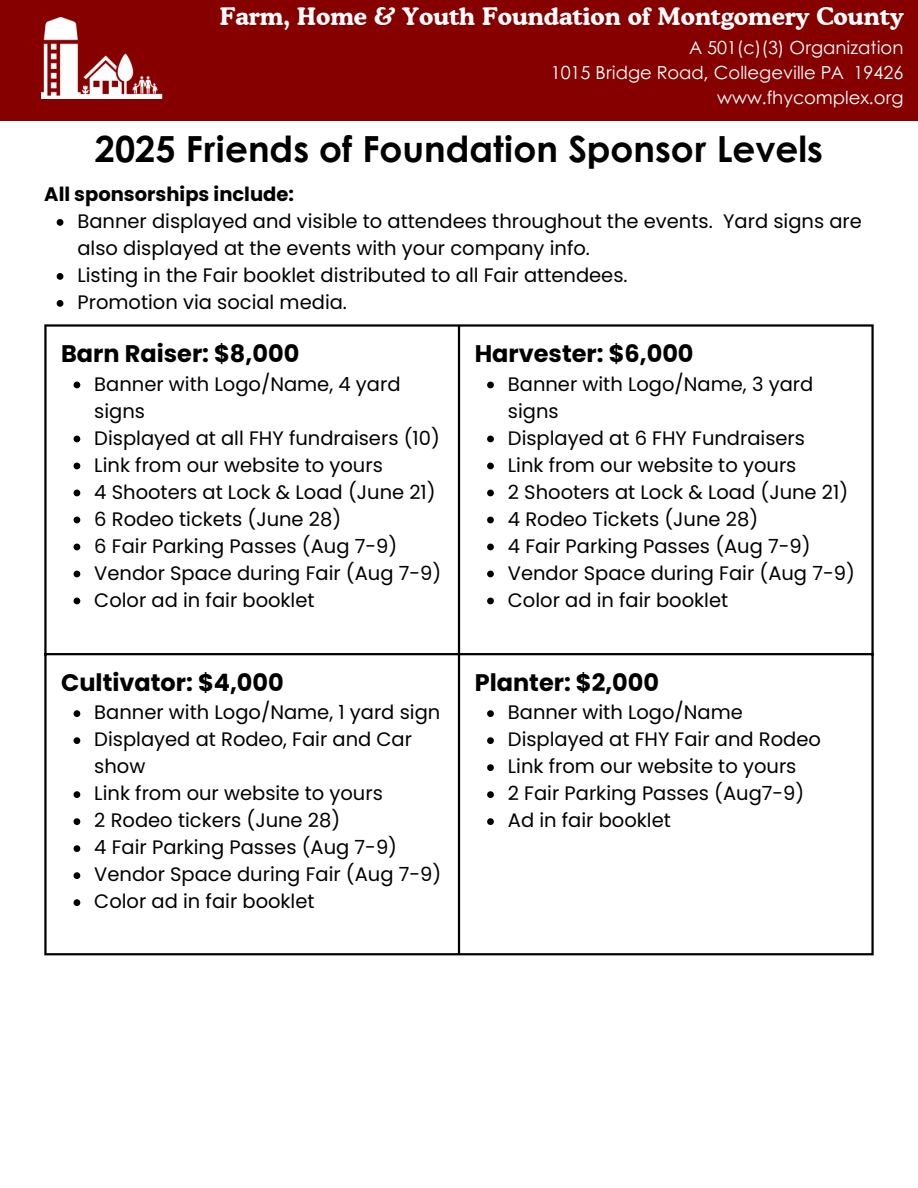
<style>
.page{position:relative;width:918px;height:1188px;background:#fff}
.page>*{position:absolute;margin:0;border:0;box-sizing:border-box;transform-origin:0 0}
.t1{font:700 36px "Century Gothic";color:#000}
.t2{font:700 24px "Poppins";color:#000}
.t3{font:700 24px "Cooper BT";color:#fff}
.t4{font:19.5px/27px "Poppins";color:#000}
.t5{font:700 19.5px "Poppins";color:#000}
.t6{font:18px "Century Gothic";color:#fff}
</style>
<div class="page">
<div style="left:0;top:0;width:918px;height:120px;background:#860000"></div>
<img style="left:42px;top:18px;width:121px;height:81px">
<svg style="left:74px;top:382px;width:6px;height:6px"></svg>
<svg style="left:74px;top:436px;width:6px;height:6px"></svg>
<svg style="left:74px;top:463px;width:6px;height:6px"></svg>
<svg style="left:74px;top:490px;width:6px;height:6px"></svg>
<svg style="left:74px;top:517px;width:6px;height:6px"></svg>
<svg style="left:74px;top:544px;width:6px;height:6px"></svg>
<svg style="left:74px;top:571px;width:6px;height:6px"></svg>
<svg style="left:74px;top:598px;width:6px;height:6px"></svg>
<svg style="left:487px;top:382px;width:7px;height:6px"></svg>
<svg style="left:487px;top:436px;width:7px;height:6px"></svg>
<svg style="left:487px;top:463px;width:7px;height:6px"></svg>
<svg style="left:487px;top:490px;width:7px;height:6px"></svg>
<svg style="left:487px;top:517px;width:7px;height:6px"></svg>
<svg style="left:487px;top:544px;width:7px;height:6px"></svg>
<svg style="left:487px;top:571px;width:7px;height:6px"></svg>
<svg style="left:487px;top:598px;width:7px;height:6px"></svg>
<svg style="left:74px;top:710px;width:6px;height:7px"></svg>
<svg style="left:74px;top:737px;width:6px;height:7px"></svg>
<svg style="left:74px;top:791px;width:6px;height:7px"></svg>
<svg style="left:74px;top:818px;width:6px;height:7px"></svg>
<svg style="left:74px;top:845px;width:6px;height:7px"></svg>
<svg style="left:74px;top:872px;width:6px;height:7px"></svg>
<svg style="left:74px;top:899px;width:6px;height:7px"></svg>
<svg style="left:487px;top:710px;width:7px;height:7px"></svg>
<svg style="left:487px;top:737px;width:7px;height:7px"></svg>
<svg style="left:487px;top:764px;width:7px;height:7px"></svg>
<svg style="left:487px;top:791px;width:7px;height:7px"></svg>
<svg style="left:487px;top:818px;width:7px;height:7px"></svg>
<hr style="left:44px;top:327px;width:3px;height:626px;background:#000">
<hr style="left:458px;top:327px;width:2px;height:626px;background:#000">
<hr style="left:871px;top:327px;width:3px;height:626px;background:#000">
<hr style="left:44px;top:324px;width:830px;height:3px;background:#000">
<hr style="left:44px;top:653px;width:830px;height:2px;background:#000">
<hr style="left:44px;top:953px;width:830px;height:2px;background:#000">
<svg style="left:57px;top:219px;width:6px;height:7px"></svg>
<svg style="left:57px;top:273px;width:6px;height:7px"></svg>
<svg style="left:57px;top:300px;width:6px;height:7px"></svg>
<p class="t3" style="left:220px;top:2px;width:685px">Farm, Home &amp; Youth Foundation of Montgomery County</p>
<p class="t6" style="left:690px;top:34px;width:215px">A 501(c)(3) Organization</p>
<p class="t6" style="left:551px;top:59px;width:354px">1015 Bridge Road, Collegeville PA 19426</p>
<p class="t6" style="left:717px;top:84px;width:188px">www.fhycomplex.org</p>
<h2 class="t1" style="left:95px;top:121px;width:730px">2025 Friends of Foundation Sponsor Levels</h2>
<p class="t5" style="left:44px;top:181px;width:251px">All sponsorships include:</p>
<p class="t4" style="left:77px;top:208px;width:786px">Banner displayed and visible to attendees throughout the events. Yard signs are also displayed at the events with your company info.</p>
<p class="t4" style="left:77px;top:262px;width:552px">Listing in the Fair booklet distributed to all Fair attendees.</p>
<p class="t4" style="left:77px;top:289px;width:271px">Promotion via social media.</p>
<p class="t2" style="left:61px;top:337px;width:240px">Barn Raiser: $8,000</p>
<p class="t4" style="left:94px;top:370px;width:308px">Banner with Logo/Name, 4 yard signs</p>
<p class="t4" style="left:94px;top:424px;width:347px">Displayed at all FHY fundraisers (10)</p>
<p class="t4" style="left:94px;top:451px;width:290px">Link from our website to yours</p>
<h1 class="t4" style="left:94px;top:478px;width:343px">4 Shooters at Lock &amp; Load (June 21)</h1>
<h3 class="t4" style="left:94px;top:505px;width:248px">6 Rodeo tickets (June 28)</h3>
<p class="t4" style="left:94px;top:532px;width:304px">6 Fair Parking Passes (Aug 7-9)</p>
<p class="t4" style="left:94px;top:559px;width:349px">Vendor Space during Fair (Aug 7-9)</p>
<p class="t4" style="left:94px;top:586px;width:222px">Color ad in fair booklet</p>
<p class="t2" style="left:61px;top:666px;width:224px">Cultivator: $4,000</p>
<p class="t4" style="left:94px;top:699px;width:348px">Banner with Logo/Name, 1 yard sign</p>
<p class="t4" style="left:94px;top:726px;width:319px">Displayed at Rodeo, Fair and Car show</p>
<p class="t4" style="left:94px;top:780px;width:290px">Link from our website to yours</p>
<p class="t4" style="left:94px;top:807px;width:247px">2 Rodeo tickers (June 28)</p>
<p class="t4" style="left:94px;top:834px;width:304px">4 Fair Parking Passes (Aug 7-9)</p>
<p class="t4" style="left:94px;top:861px;width:349px">Vendor Space during Fair (Aug 7-9)</p>
<p class="t4" style="left:94px;top:888px;width:222px">Color ad in fair booklet</p>
<p class="t2" style="left:475px;top:337px;width:220px">Harvester: $6,000</p>
<p class="t4" style="left:508px;top:370px;width:307px">Banner with Logo/Name, 3 yard signs</p>
<p class="t4" style="left:508px;top:424px;width:299px">Displayed at 6 FHY Fundraisers</p>
<p class="t4" style="left:508px;top:451px;width:290px">Link from our website to yours</p>
<p class="t4" style="left:508px;top:478px;width:342px">2 Shooters at Lock &amp; Load (June 21)</p>
<p class="t4" style="left:508px;top:505px;width:252px">4 Rodeo Tickets (June 28)</p>
<p class="t4" style="left:508px;top:532px;width:304px">4 Fair Parking Passes (Aug 7-9)</p>
<p class="t4" style="left:508px;top:559px;width:349px">Vendor Space during Fair (Aug 7-9)</p>
<p class="t4" style="left:508px;top:586px;width:222px">Color ad in fair booklet</p>
<p class="t2" style="left:475px;top:666px;width:186px">Planter: $2,000</p>
<p class="t4" style="left:508px;top:699px;width:237px">Banner with Logo/Name</p>
<p class="t4" style="left:508px;top:726px;width:315px">Displayed at FHY Fair and Rodeo</p>
<p class="t4" style="left:508px;top:753px;width:290px">Link from our website to yours</p>
<p class="t4" style="left:508px;top:780px;width:298px">2 Fair Parking Passes (Aug7-9)</p>
<p class="t4" style="left:508px;top:807px;width:165px">Ad in fair booklet</p>
</div>
